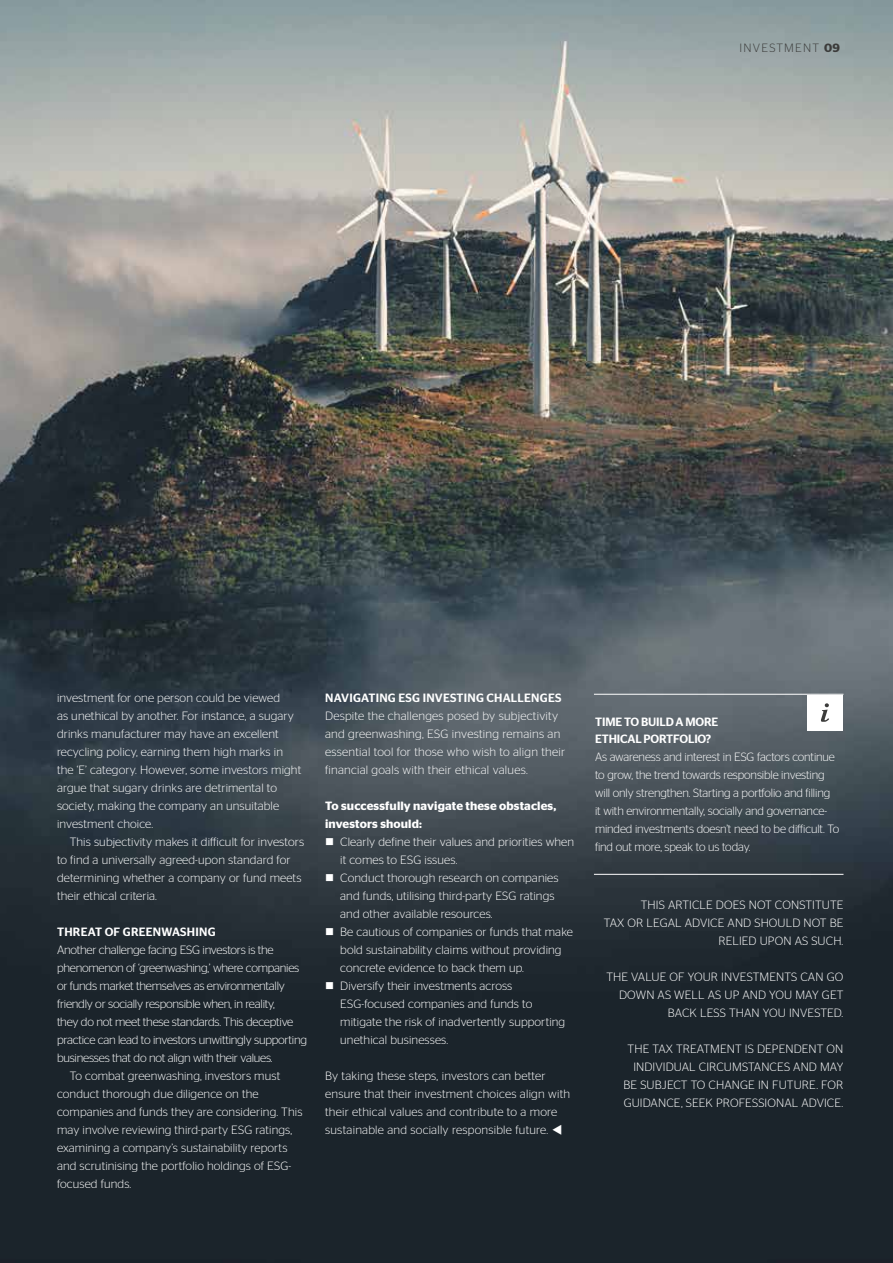
<style>
.page{position:relative;width:893px;height:1263px;background:#fff}
.page>*{position:absolute;margin:0;border:0;box-sizing:border-box;transform-origin:0 0}
.t1{font:300 12px/18px "Stag Sans";letter-spacing:.01em;color:#fff}
.t2{font:300 12px "Stag Sans";letter-spacing:-.02em;color:#fff}
.t3{font:300 12px/18px "Stag Sans";letter-spacing:-.01em;color:#fff}
.t4{font:600 12px/18px "Stag Sans";letter-spacing:.01em;color:#fff}
.t5{font:500 12px "Stag Sans";letter-spacing:.02em;color:#fff}
.t6{font:500 12px/16.5px "Stag Sans";letter-spacing:-.01em;color:#fff}
.t7{font:300 12px "Stag Sans";letter-spacing:.1em;color:#3c3c3b}
.s1{font-weight:600}
</style>
<div class="page">
<img style="left:1px;top:0;width:892px;height:1263px">
<div style="left:807px;top:695px;width:36px;height:35px;background:#fff"></div>
<svg style="left:821px;top:703px;width:8px;height:19px"></svg>
<hr style="left:594px;top:694px;width:249px;height:1px;background:#fff">
<hr style="left:594px;top:874px;width:249px;height:1px;background:#fff">
<p class="t7" style="left:740px;top:41px;width:102px">INVESTMENT <span class="s1">09</span></p>
<p class="t1" style="left:57px;top:689px;width:246px">investment for one person could be viewed<br>as unethical by another. For instance, a sugary drinks manufacturer may have an excellent recycling policy, earning them high marks in the ‘E’ category. However, some investors might argue that sugary drinks are detrimental to society, making the company an unsuitable investment choice.</p>
<p class="t1" style="left:57px;top:833px;width:249px;text-indent:13px">This subjectivity makes it difficult for investors to find a universally agreed-upon standard for determining whether a company or fund meets their ethical criteria.</p>
<p class="t5" style="left:57px;top:925px;width:160px">THREAT OF GREENWASHING</p>
<p class="t2" style="left:57px;top:943px;width:218px">Another challenge facing ESG investors is the</p>
<p class="t2" style="left:57px;top:961px;width:244px">phenomenon of ‘greenwashing,’ where companies</p>
<p class="t2" style="left:57px;top:979px;width:229px">or funds market themselves as environmentally</p>
<p class="t2" style="left:57px;top:997px;width:219px">friendly or socially responsible when, in reality,</p>
<p class="t2" style="left:57px;top:1015px;width:238px">they do not meet these standards. This deceptive</p>
<p class="t2" style="left:57px;top:1033px;width:252px">practice can lead to investors unwittingly supporting</p>
<p class="t2" style="left:57px;top:1051px;width:217px">businesses that do not align with their values.</p>
<p class="t1" style="left:70px;top:1067px;width:212px">To combat greenwashing, investors must</p>
<p class="t1" style="left:57px;top:1085px;width:203px">conduct thorough due diligence on the</p>
<p class="t1" style="left:57px;top:1103px;width:247px">companies and funds they are considering. This</p>
<p class="t1" style="left:57px;top:1121px;width:237px">may involve reviewing third-party ESG ratings,</p>
<p class="t1" style="left:57px;top:1139px;width:232px">examining a company’s sustainability reports</p>
<p class="t1" style="left:57px;top:1157px;width:236px">and scrutinising the portfolio holdings of ESG-</p>
<p class="t1" style="left:57px;top:1175px;width:76px">focused funds.</p>
<p class="t5" style="left:325px;top:691px;width:238px">NAVIGATING ESG INVESTING CHALLENGES</p>
<p class="t1" style="left:325px;top:707px;width:242px">Despite the challenges posed by subjectivity and greenwashing, ESG investing remains an essential tool for those who wish to align their financial goals with their ethical values.</p>
<p class="t4" style="left:325px;top:797px;width:233px">To successfully navigate these obstacles, investors should:</p>
<p class="t1" style="left:340px;top:833px;width:235px;text-indent:-15px">■ Clearly define their values and priorities when it comes to ESG issues.</p>
<p class="t1" style="left:340px;top:869px;width:220px;text-indent:-15px">■ Conduct thorough research on companies and funds, utilising third-party ESG ratings and other available resources.</p>
<p class="t1" style="left:340px;top:923px;width:234px;text-indent:-15px">■ Be cautious of companies or funds that make bold sustainability claims without providing concrete evidence to back them up.</p>
<p class="t1" style="left:340px;top:977px;width:227px;text-indent:-15px">■ Diversify their investments across ESG-focused companies and funds to mitigate the risk of inadvertently supporting unethical businesses.</p>
<p class="t1" style="left:325px;top:1067px;width:247px">By taking these steps, investors can better ensure that their investment choices align with their ethical values and contribute to a more sustainable and socially responsible future. ▼</p>
<p class="t6" style="left:595px;top:714px;width:125px">TIME TO BUILD A MORE<br>ETHICAL PORTFOLIO?</p>
<p class="t3" style="left:595px;top:748px;width:246px">As awareness and interest in ESG factors continue to grow, the trend towards responsible investing will only strengthen. Starting a portfolio and filling<br>it with environmentally, socially and governance&shy;minded investments doesn’t need to be difficult. To find out more, speak to us today.</p>
<p class="t1" style="left:604px;top:896px;width:241px;text-align:right">THIS ARTICLE DOES NOT CONSTITUTE<br>TAX OR LEGAL ADVICE AND SHOULD NOT BE<br>RELIED UPON AS SUCH.</p>
<p class="t1" style="left:606px;top:968px;width:238px;text-align:right">THE VALUE OF YOUR INVESTMENTS CAN GO<br>DOWN AS WELL AS UP AND YOU MAY GET<br>BACK LESS THAN YOU INVESTED.</p>
<p class="t1" style="left:623px;top:1040px;width:221px;text-align:right">THE TAX TREATMENT IS DEPENDENT ON INDIVIDUAL CIRCUMSTANCES AND MAY BE SUBJECT TO CHANGE IN FUTURE. FOR GUIDANCE, SEEK PROFESSIONAL ADVICE.</p>
</div>
